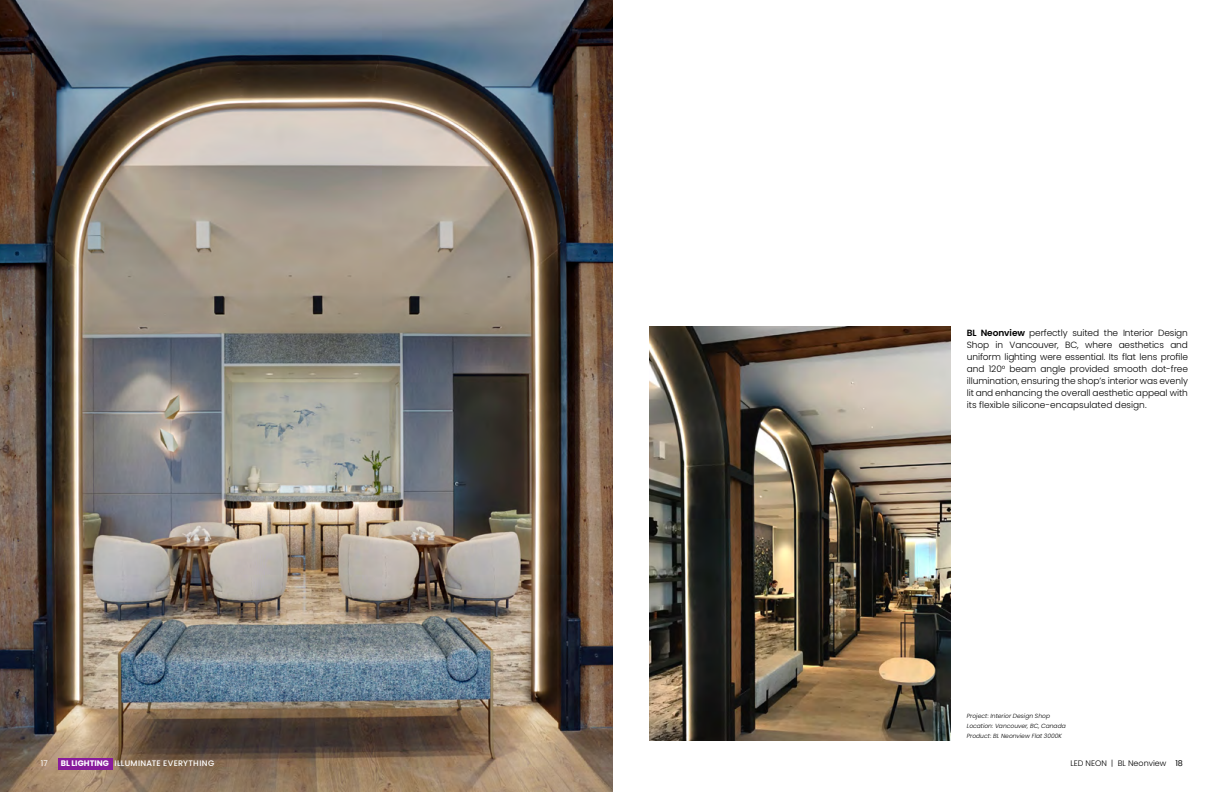
<style>
.page{position:relative;width:1224px;height:792px;background:#fff}
.page>*{position:absolute;margin:0;border:0;box-sizing:border-box;transform-origin:0 0}
.t1{font:300 9px/12px "Poppins";color:#000;text-align:justify}
.t2{font:500 8px "Poppins";letter-spacing:.04em;color:#fff}
.t3{font:300 8px "Poppins";color:#000}
.t4{font:8px "Poppins";color:#fff}
.t5{font:italic 300 6px/10px "Poppins";color:#000}
.s1{font-weight:600}
.s2{font-weight:700}
.s3{font-weight:400}
</style>
<div class="page">
<img style="left:0;top:0;width:613px;height:792px">
<img style="left:649px;top:327px;width:301px;height:414px">
<div style="left:58px;top:758px;width:54px;height:12px;background:#881b9c"></div>
<p class="t1" style="left:967px;top:327px;width:223px"><span class="s1">BL Neonview</span> perfectly suited the Interior Design Shop in Vancouver, BC, where aesthetics and uniform lighting were essential. Its flat lens profile and 120° beam angle provided smooth dot-free illumination, ensuring the shop’s interior was evenly lit and enhancing the overall aesthetic appeal with its flexible silicone-encapsulated design.</p>
<p class="t5" style="left:967px;top:711px;width:100px">Project: Interior Design Shop<br>Location: Vancouver, BC, Canada<br>Product: BL Neonview Flat 3000K</p>
<p class="t4" style="left:41px;top:759px;width:8px">17</p>
<p class="t2" style="left:61px;top:759px;width:155px"><span class="s2">BL LIGHTING</span> ILLUMINATE EVERYTHING</p>
<p class="t3" style="left:1070px;top:759px;width:114px">LED NEON | BL Neonview <span class="s3">18</span></p>
</div>
